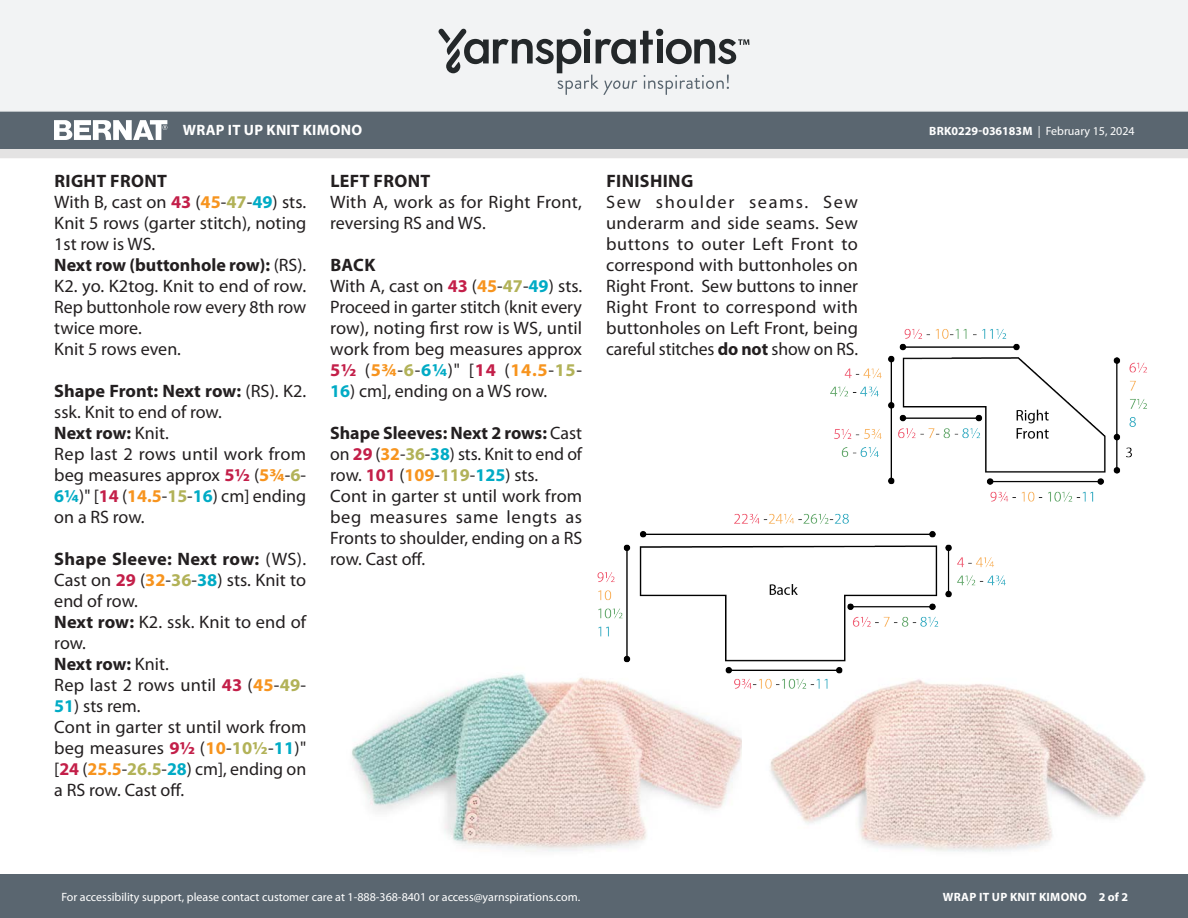
<style>
.page{position:relative;width:1188px;height:918px;background:#fff}
.page>*{position:absolute;margin:0;border:0;box-sizing:border-box;transform-origin:0 0}
.Body_-__Color_coded_4_sizes{font:18px/21px "Myriad Pro";color:#231f20;text-align:justify}
.Body_-_SUBHEADS{font:700 18px "Myriad Pro";letter-spacing:.02em;color:#231f20}
.Body_-__Color_coded_4_sizes-2{font:700 18px "Myriad Pro";letter-spacing:-.01em;color:#231f20}
.t1{font:700 15px "Myriad Pro";letter-spacing:.02em;color:#fff}
.t2{font:12px "Myriad Pro";color:#fff}
.t3{font:700 12px "Myriad Pro";letter-spacing:.02em;color:#fff}
.s1{font-weight:700}
.s2{font-weight:700;color:#c31f49}
.s3{font-weight:700;color:#f7941e}
.s4{font-weight:700;color:#b2b258}
.s5{font-weight:700;color:#00abc5}
.s6{font-weight:400}
</style>
<div class="page">
<div style="left:0;top:875px;width:1188px;height:43px;background:#5a6670"></div>
<div style="left:0;top:149px;width:1188px;height:9px;background:#e4e3e3"></div>
<div style="left:0;top:111px;width:1188px;height:38px;background:#5a6670"></div>
<div style="left:0;top:0;width:1188px;height:112px;background:#f2f3f4"></div>
<svg style="left:438px;top:29px;width:311px;height:66px"></svg>
<svg style="left:54px;top:120px;width:113px;height:20px"></svg>
<img style="left:830px;top:329px;width:317px;height:173px">
<img style="left:352px;top:674px;width:390px;height:178px">
<img style="left:770px;top:689px;width:376px;height:163px">
<img style="left:590px;top:498px;width:425px;height:201px">
<p class="t1" style="left:183px;top:120px;width:181px">WRAP IT UP KNIT KIMONO</p>
<p class="t2" style="left:929px;top:124px;width:207px"><span class="s1">BRK0229-036183M</span> | February 15, 2024</p>
<p class="Body_-_SUBHEADS" style="left:55px;top:169px;width:114px">RIGHT FRONT</p>
<p class="Body_-__Color_coded_4_sizes" style="left:54px;top:192px;width:254px">With B, cast on <span class="s2">43</span> (<span class="s3">45</span>-<span class="s4">47</span>-<span class="s5">49</span>) sts.<br>Knit 5 rows (garter stitch), noting 1st row is WS.</p>
<p class="Body_-__Color_coded_4_sizes" style="left:54px;top:255px;width:253px"><span class="s1">Next row (buttonhole row):</span> (RS).<br>K2. yo. K2tog. Knit to end of row.<br>Rep buttonhole row every 8th row twice more.</p>
<p class="Body_-__Color_coded_4_sizes" style="left:54px;top:339px;width:128px">Knit 5 rows even.</p>
<p class="Body_-__Color_coded_4_sizes" style="left:54px;top:381px;width:253px"><span class="s1">Shape Front: Next row:</span> (RS). K2. ssk. Knit to end of row.</p>
<p class="Body_-__Color_coded_4_sizes-2" style="left:54px;top:421px;width:116px">Next row: <span class="s6">Knit.</span></p>
<p class="Body_-__Color_coded_4_sizes" style="left:54px;top:444px;width:253px">Rep last 2 rows until work from beg measures approx <span class="s2">5½</span> (<span class="s3">5¾</span>-<span class="s4">6</span>- <span class="s5">6¼</span>)" [<span class="s2">14</span> (<span class="s3">14.5</span>-<span class="s4">15</span>-<span class="s5">16</span>) cm] ending on a RS row.</p>
<p class="Body_-__Color_coded_4_sizes" style="left:54px;top:549px;width:253px"><span class="s1">Shape Sleeve: Next row:</span> (WS).<br>Cast on <span class="s2">29</span> (<span class="s3">32</span>-<span class="s4">36</span>-<span class="s5">38</span>) sts. Knit to end of row.</p>
<p class="Body_-__Color_coded_4_sizes" style="left:54px;top:612px;width:253px"><span class="s1">Next row:</span> K2. ssk. Knit to end of row.</p>
<p class="Body_-__Color_coded_4_sizes-2" style="left:54px;top:652px;width:116px">Next row: <span class="s6">Knit.</span></p>
<p class="Body_-__Color_coded_4_sizes" style="left:54px;top:675px;width:253px">Rep last 2 rows until <span class="s2">43</span> (<span class="s3">45</span>-<span class="s4">49</span>-</p>
<p class="Body_-__Color_coded_4_sizes" style="left:54px;top:696px;width:88px"><span class="s5">51</span>) sts rem.</p>
<p class="Body_-__Color_coded_4_sizes" style="left:54px;top:717px;width:254px">Cont in garter st until work from beg measures <span class="s2">9½</span> (<span class="s3">10</span>-<span class="s4">10½</span>-<span class="s5">11</span>)" [<span class="s2">24</span> (<span class="s3">25.5</span>-<span class="s4">26.5</span>-<span class="s5">28</span>) cm], ending on a RS row. Cast off.</p>
<p class="Body_-_SUBHEADS" style="left:330px;top:169px;width:101px">LEFT FRONT</p>
<p class="Body_-__Color_coded_4_sizes" style="left:330px;top:192px;width:253px">With A, work as for Right Front, reversing RS and WS.</p>
<p class="Body_-_SUBHEADS" style="left:330px;top:253px;width:47px">BACK</p>
<p class="Body_-__Color_coded_4_sizes" style="left:330px;top:276px;width:254px">With A, cast on <span class="s2">43</span> (<span class="s3">45</span>-<span class="s4">47</span>-<span class="s5">49</span>) sts.<br>Proceed in garter stitch (knit every row), noting first row is WS, until work from beg measures approx <span class="s2">5½</span> (<span class="s3">5¾</span>-<span class="s4">6</span>-<span class="s5">6¼</span>)" [<span class="s2">14</span> (<span class="s3">14.5</span>-<span class="s4">15</span>-</p>
<p class="Body_-__Color_coded_4_sizes" style="left:330px;top:381px;width:219px"><span class="s5">16</span>) cm], ending on a WS row.</p>
<p class="Body_-__Color_coded_4_sizes" style="left:330px;top:423px;width:253px"><span class="s1">Shape Sleeves: Next 2 rows:</span> Cast on <span class="s2">29</span> (<span class="s3">32</span>-<span class="s4">36</span>-<span class="s5">38</span>) sts. Knit to end of row. <span class="s2">101</span> (<span class="s3">109</span>-<span class="s4">119</span>-<span class="s5">125</span>) sts.</p>
<p class="Body_-__Color_coded_4_sizes" style="left:330px;top:486px;width:254px">Cont in garter st until work from beg measures same lengts as Fronts to shoulder, ending on a RS row. Cast off.</p>
<p class="Body_-_SUBHEADS" style="left:606px;top:169px;width:88px">FINISHING</p>
<p class="Body_-__Color_coded_4_sizes" style="left:606px;top:192px;width:253px">Sew shoulder seams. Sew underarm and side seams. Sew buttons to outer Left Front to correspond with buttonholes on Right Front. Sew buttons to inner Right Front to correspond with buttonholes on Left Front, being careful stitches <span class="s1">do not</span> show on RS.</p>
<p class="t2" style="left:61px;top:890px;width:520px">For accessibility support, please contact customer care at 1-888-368-8401 or access@yarnspirations.com.</p>
<p class="t3" style="left:943px;top:889px;width:187px">WRAP IT UP KNIT KIMONO 2 of 2</p>
</div>
